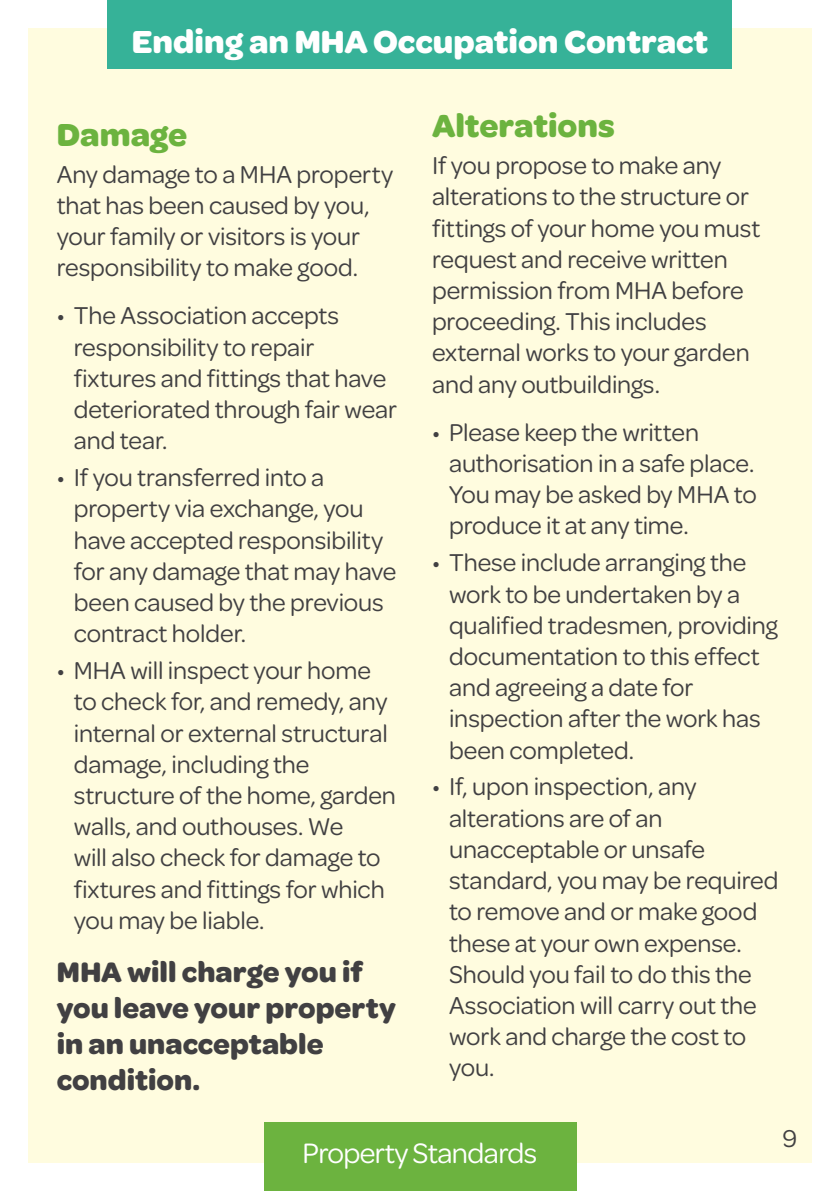
<style>
.page{position:relative;width:840px;height:1191px;background:#fff}
.page>*{position:absolute;margin:0;border:0;box-sizing:border-box;transform-origin:0 0}
.t1{font:700 34px "Omnes";color:#fff}
.t2{font:700 34px "Omnes";color:#6cb33f}
.t3{font:700 30px/36px "Omnes";color:#414042}
.t4{font:30px "Omnes";letter-spacing:-.02em;color:#fff}
.t5{font:26px/31.2px "Omnes";letter-spacing:-.005em;color:#414042}
</style>
<div class="page">
<div style="left:28px;top:28px;width:783px;height:1134px;background:#fffcdf"></div>
<div style="left:108px;top:0;width:623px;height:68px;background:#36b298"></div>
<div style="left:264px;top:1123px;width:311px;height:68px;background:#6cb33f"></div>
<h1 class="t1" style="left:132px;top:17px;width:577px">Ending an MHA Occupation Contract</h1>
<h1 class="t2" style="left:57px;top:110px;width:132px">Damage</h1>
<p class="t5" style="left:57px;top:157px;width:338px">Any damage to a MHA property that has been caused by you, your family or visitors is your responsibility to make good.</p>
<p class="t5" style="left:74px;top:299px;width:325px;text-indent:-17px">• The Association accepts responsibility to repair fixtures and fittings that have deteriorated through fair wear and tear.</p>
<p class="t5" style="left:74px;top:460px;width:324px;text-indent:-17px">• If you transferred into a property via exchange, you have accepted responsibility for any damage that may have been caused by the previous contract holder.</p>
<p class="t5" style="left:74px;top:653px;width:323px;text-indent:-17px">• MHA will inspect your home to check for, and remedy, any internal or external structural damage, including the structure of the home, garden walls, and outhouses. We<br>will also check for damage to fixtures and fittings for which you may be liable.</p>
<p class="t3" style="left:57px;top:952px;width:340px">MHA will charge you if you leave your property in an unacceptable condition.</p>
<h1 class="t2" style="left:432px;top:102px;width:184px">Alterations</h1>
<p class="t5" style="left:432px;top:148px;width:330px">If you propose to make any alterations to the structure or fittings of your home you must request and receive written permission from MHA before proceeding. This includes external works to your garden and any outbuildings.</p>
<p class="t5" style="left:449px;top:415px;width:309px;text-indent:-17px">• Please keep the written authorisation in a safe place.<br>You may be asked by MHA to produce it at any time.</p>
<p class="t5" style="left:449px;top:545px;width:330px;text-indent:-17px">• These include arranging the work to be undertaken by a qualified tradesmen, providing documentation to this effect and agreeing a date for inspection after the work has been completed.</p>
<p class="t5" style="left:449px;top:769px;width:331px;text-indent:-17px">• If, upon inspection, any alterations are of an unacceptable or unsafe standard, you may be required to remove and or make good these at your own expense.<br>Should you fail to do this the<br>Association will carry out the work and charge the cost to you.</p>
<p class="t4" style="left:302px;top:1132px;width:236px">Property Standards</p>
<p class="t5" style="left:782px;top:1121px;width:16px">9</p>
</div>
